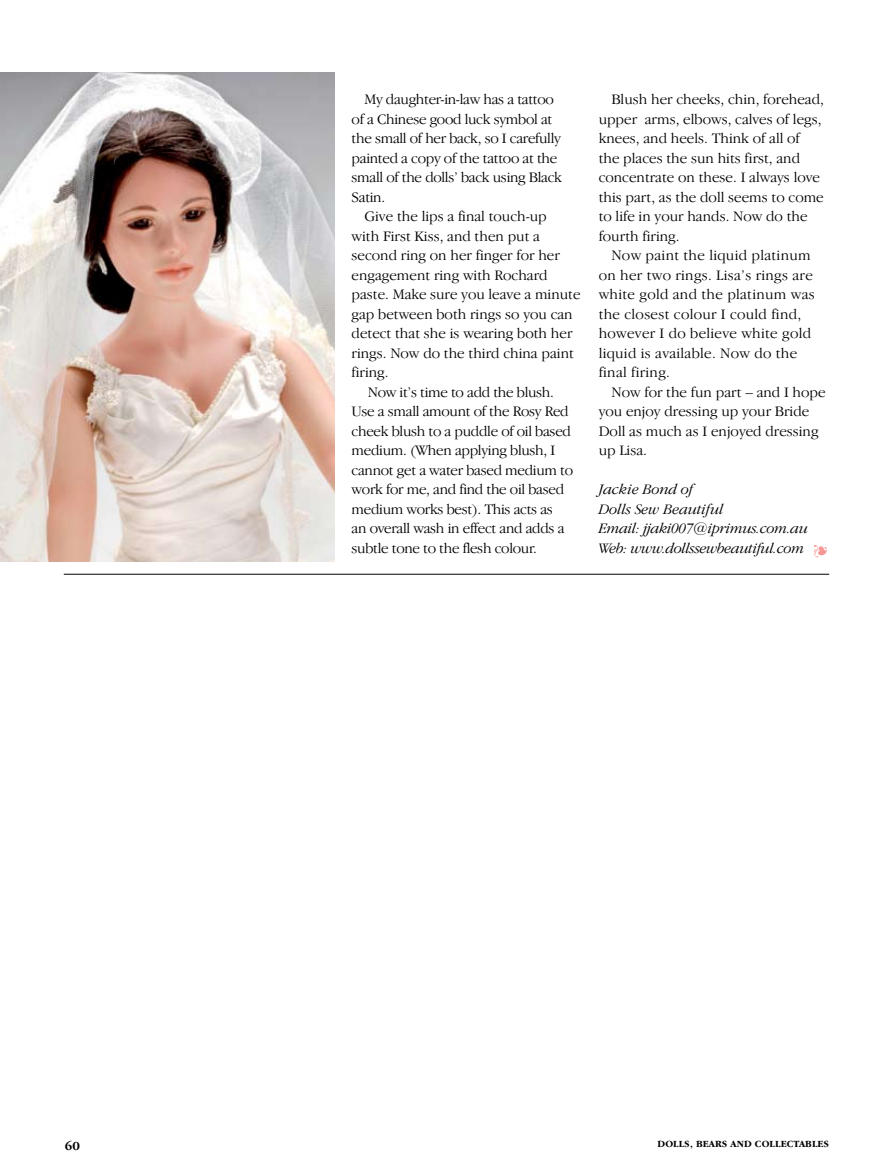
<style>
.page{position:relative;width:893px;height:1174px;background:#fff}
.page>*{position:absolute;margin:0;border:0;box-sizing:border-box;transform-origin:0 0}
.t1{font:300 15px/19.5px "Garamond IT Cby BT";color:#000}
.t2{font:300 15px/19.5px "Garamond IT Cby BT";letter-spacing:-.02em;color:#000}
.t3{font:300 15px/19.5px "Garamond IT Cby BT";letter-spacing:.02em;color:#000}
.t4{font:italic 300 15px/19.5px "Garamond IT Cby BT";letter-spacing:-.02em;color:#000}
.t5{font:700 12.75px "Garamond IT Cby BT";color:#000}
.t6{font:700 9.75px "Garamond IT Cby BT";letter-spacing:.015em;color:#000}
</style>
<div class="page">
<hr style="left:64px;top:574px;width:765px;height:1px;background:#000">
<img style="left:0;top:72px;width:335px;height:489px">
<p class="t2" style="left:352px;top:89px;width:212px;text-indent:13px">My daughter-in-law has a tattoo of a Chinese good luck symbol at the small of her back, so I carefully painted a copy of the tattoo at the small of the dolls’ back using Black<br>Satin.</p>
<p class="t1" style="left:364px;top:206px;width:184px">Give the lips a final touch-up</p>
<p class="t1" style="left:352px;top:226px;width:190px">with First Kiss, and then put a</p>
<p class="t1" style="left:352px;top:245px;width:210px">second ring on her finger for her</p>
<p class="t1" style="left:352px;top:265px;width:197px">engagement ring with Rochard</p>
<p class="t1" style="left:352px;top:284px;width:230px">paste. Make sure you leave a minute</p>
<p class="t1" style="left:352px;top:304px;width:223px">gap between both rings so you can</p>
<p class="t1" style="left:352px;top:323px;width:222px">detect that she is wearing both her</p>
<p class="t1" style="left:352px;top:343px;width:224px">rings. Now do the third china paint</p>
<p class="t1" style="left:352px;top:362px;width:38px">firing.</p>
<p class="t2" style="left:368px;top:382px;width:188px">Now it’s time to add the blush.</p>
<p class="t2" style="left:352px;top:401px;width:219px">Use a small amount of the Rosy Red</p>
<p class="t2" style="left:352px;top:421px;width:221px">cheek blush to a puddle of oil based</p>
<p class="t2" style="left:352px;top:440px;width:205px">medium. (When applying blush, I</p>
<p class="t2" style="left:352px;top:460px;width:223px">cannot get a water based medium to</p>
<p class="t2" style="left:352px;top:479px;width:214px">work for me, and find the oil based</p>
<p class="t2" style="left:352px;top:499px;width:203px">medium works best). This acts as</p>
<p class="t2" style="left:352px;top:518px;width:214px">an overall wash in effect and adds a</p>
<p class="t2" style="left:352px;top:538px;width:187px">subtle tone to the flesh colour.</p>
<p class="t1" style="left:599px;top:89px;width:227px;text-indent:13px">Blush her cheeks, chin, forehead, upper arms, elbows, calves of legs, knees, and heels. Think of all of the places the sun hits first, and concentrate on these. I always love this part, as the doll seems to come to life in your hands. Now do the fourth firing.</p>
<p class="t3" style="left:599px;top:245px;width:218px;text-indent:13px">Now paint the liquid platinum on her two rings. Lisa’s rings are white gold and the platinum was the closest colour I could find, however I do believe white gold liquid is available. Now do the final firing.</p>
<p class="t1" style="left:599px;top:382px;width:228px;text-indent:13px">Now for the fun part – and I hope you enjoy dressing up your Bride<br>Doll as much as I enjoyed dressing up Lisa.</p>
<p class="t4" style="left:599px;top:479px;width:211px">Jackie Bond of<br>Dolls Sew Beautiful<br>Email: jjaki007@iprimus.com.au<br>Web: www.dollssewbeautiful.com</p>
<p class="t5" style="left:65px;top:1138px;width:17px">60</p>
<p class="t6" style="left:657px;top:1138px;width:173px">DOLLS, BEARS AND COLLECTABLES</p>
</div>
